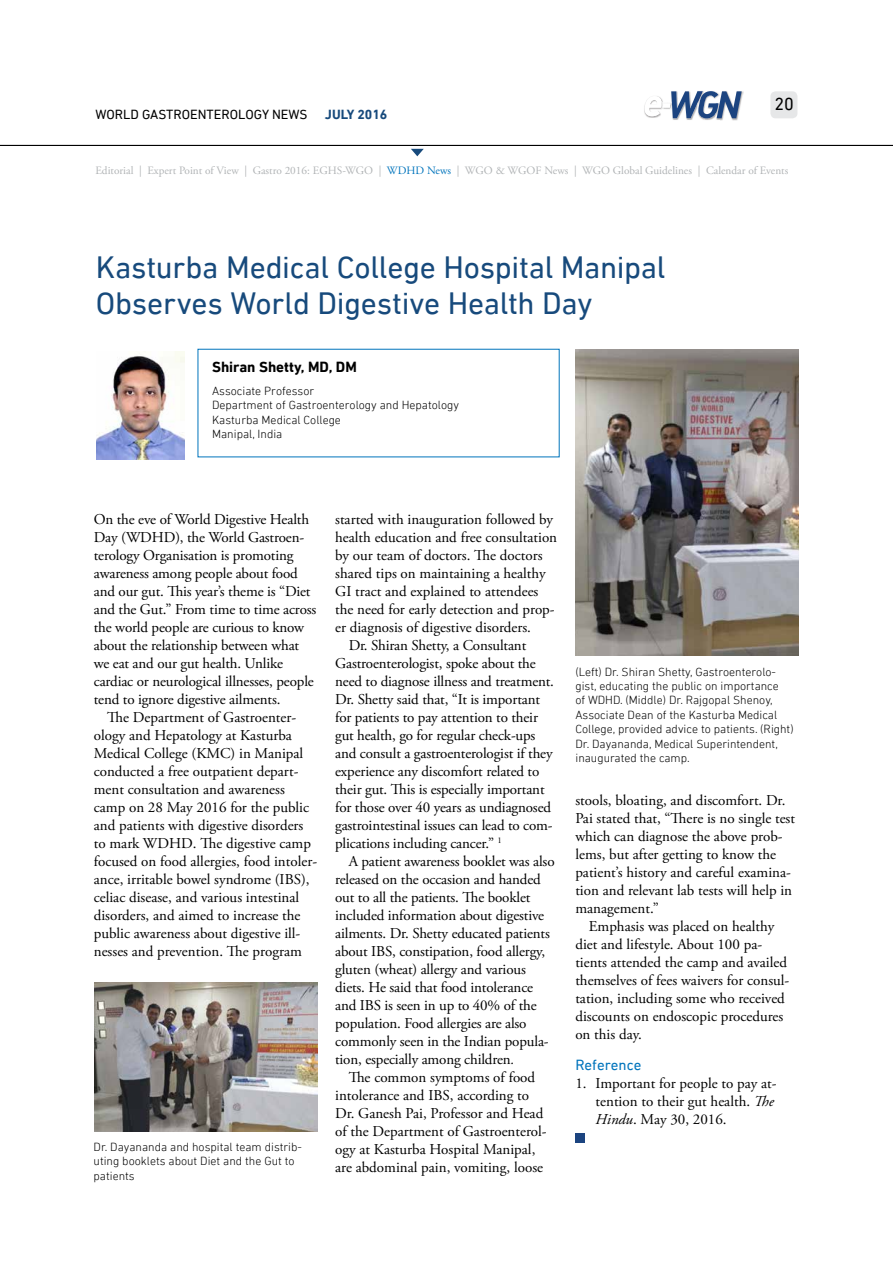
<style>
.page{position:relative;width:893px;height:1263px;background:#fff}
.page>*{position:absolute;margin:0;border:0;box-sizing:border-box;transform-origin:0 0}
.t1{font:31.5px/36px "DIN Next LT Pro";letter-spacing:-.01em;color:#174a7c}
.t2{font:18px "DIN Next LT Pro";color:#000}
.Body{font:15px/18px "Adobe Garamond Pro";color:#000}
.Body-1st_para{font:15px/18px "Adobe Garamond Pro";letter-spacing:-.01em;color:#000}
.Bullet{font:15px/18px "Adobe Garamond Pro";color:#000}
.Author{font:700 15px "DIN Next LT Pro";color:#000}
.Subhead{font:15px "DIN Next LT Pro";color:#0074bc}
.t3{font:13.5px "DIN Next LT Pro";color:#000}
.t4{font:700 13.5px "DIN Next LT Pro";color:#174a7c}
.Author_bio{font:300 12px/14.4px "DIN Next LT Pro";color:#000}
.t5{font:11.25px "Adobe Garamond Pro";color:#b1b4b6}
.s1{color:#0074bc}
.s2{font-style:italic}
</style>
<div class="page">
<img style="left:672px;top:91px;width:71px;height:29px">
<img style="left:697px;top:118px;width:8px;height:2px">
<svg style="left:645px;top:91px;width:97px;height:27px"></svg>
<div style="left:770px;top:91px;width:27px;height:27px;background:#e6e7e8;border-radius:5px"></div>
<hr style="left:0;top:145px;width:893px;height:1px;background:#000">
<svg style="left:411px;top:149px;width:13px;height:7px"></svg>
<img style="left:96px;top:352px;width:88px;height:108px">
<img style="left:575px;top:349px;width:224px;height:306px">
<img style="left:95px;top:982px;width:222px;height:149px">
<div style="left:575px;top:1133px;width:10px;height:9px;background:#1c4480"></div>
<p class="t3" style="left:95px;top:106px;width:214px">WORLD GASTROENTEROLOGY NEWS</p>
<p class="t4" style="left:325px;top:106px;width:64px">JULY 2016</p>
<p class="t2" style="left:774px;top:93px;width:21px">20</p>
<p class="t5" style="left:95px;top:164px;width:694px">Editorial | Expert Point of View | Gastro 2016: EGHS-WGO | <span class="s1">WDHD News</span> | WGO &amp; WGOF News | WGO Global Guidelines | Calendar of Events</p>
<p class="t1" style="left:96px;top:249px;width:571px">Kasturba Medical College Hospital Manipal<br>Observes World Digestive Health Day</p>
<p class="Author" style="left:212px;top:358px;width:146px">Shiran Shetty, MD, DM</p>
<p class="Author_bio" style="left:212px;top:383px;width:104px">Associate Professor</p>
<p class="Author_bio" style="left:212px;top:398px;width:248px">Department of Gastroenterology and Hepatology</p>
<p class="Author_bio" style="left:212px;top:412px;width:130px">Kasturba Medical College</p>
<p class="Author_bio" style="left:212px;top:427px;width:72px">Manipal, India</p>
<p class="Body-1st_para" style="left:94px;top:511px;width:224px">On the eve of World Digestive Health Day (WDHD), the World Gastroen&shy;terology Organisation is promoting awareness among people about food and our gut. This year’s theme is “Diet and the Gut.” From time to time across the world people are curious to know about the relationship between what we eat and our gut health. Unlike cardiac or neurological illnesses, people tend to ignore digestive ailments.</p>
<p class="Body" style="left:94px;top:709px;width:225px;text-indent:14px">The Department of Gastroenter&shy;ology and Hepatology at Kasturba Medical College (KMC) in Manipal conducted a free outpatient depart&shy;ment consultation and awareness camp on 28 May 2016 for the public and patients with digestive disorders to mark WDHD. The digestive camp focused on food allergies, food intoler&shy;ance, irritable bowel syndrome (IBS), celiac disease, and various intestinal disorders, and aimed to increase the public awareness about digestive ill&shy;nesses and prevention. The program</p>
<p class="Author_bio" style="left:94px;top:1139px;width:210px">Dr. Dayananda and hospital team distrib&shy;uting booklets about Diet and the Gut to patients</p>
<p class="Body" style="left:335px;top:511px;width:224px">started with inauguration followed by health education and free consultation by our team of doctors. The doctors shared tips on maintaining a healthy GI tract and explained to attendees the need for early detection and prop&shy;er diagnosis of digestive disorders.</p>
<p class="Body" style="left:335px;top:637px;width:220px;text-indent:14px">Dr. Shiran Shetty, a Consultant Gastroenterologist, spoke about the need to diagnose illness and treatment.<br>Dr. Shetty said that, “It is important for patients to pay attention to their gut health, go for regular check-ups and consult a gastroenterologist if they experience any discomfort related to their gut. This is especially important for those over 40 years as undiagnosed gastrointestinal issues can lead to com&shy;plications including cancer.” <sup>1</sup></p>
<p class="Body" style="left:335px;top:853px;width:221px;text-indent:14px">A patient awareness booklet was also released on the occasion and handed out to all the patients. The booklet included information about digestive ailments. Dr. Shetty educated patients about IBS, constipation, food allergy, gluten (wheat) allergy and various diets. He said that food intolerance and IBS is seen in up to 40% of the population. Food allergies are also commonly seen in the Indian popula&shy;tion, especially among children<span class="s2">.</span></p>
<p class="Body" style="left:335px;top:1069px;width:213px;text-indent:14px">The common symptoms of food intolerance and IBS, according to Dr. Ganesh Pai, Professor and Head of the Department of Gastroenterol&shy;ogy at Kasturba Hospital Manipal, are abdominal pain, vomiting, loose</p>
<p class="Author_bio" style="left:575px;top:664px;width:220px">(Left) Dr. Shiran Shetty, Gastroenterolo&shy;gist, educating the public on importance<br>of WDHD. (Middle) Dr. Rajgopal Shenoy, Associate Dean of the Kasturba Medical College, provided advice to patients. (Right)<br>Dr. Dayananda, Medical Superintendent, inaugurated the camp.</p>
<p class="Body" style="left:575px;top:792px;width:221px">stools, bloating, and discomfort. Dr.<br>Pai stated that, “There is no single test which can diagnose the above prob&shy;lems, but after getting to know the patient’s history and careful examina&shy;tion and relevant lab tests will help in management.”</p>
<p class="Body" style="left:575px;top:918px;width:215px;text-indent:14px">Emphasis was placed on healthy diet and lifestyle. About 100 pa&shy;tients attended the camp and availed themselves of fees waivers for consul&shy;tation, including some who received discounts on endoscopic procedures on this day.</p>
<p class="Subhead" style="left:575px;top:1057px;width:68px">Reference</p>
<p class="Bullet" style="left:596px;top:1075px;width:182px;text-indent:-20px">1. Important for people to pay at&shy;tention to their gut health. <span class="s2">The<br>Hindu</span>. May 30, 2016.</p>
</div>
